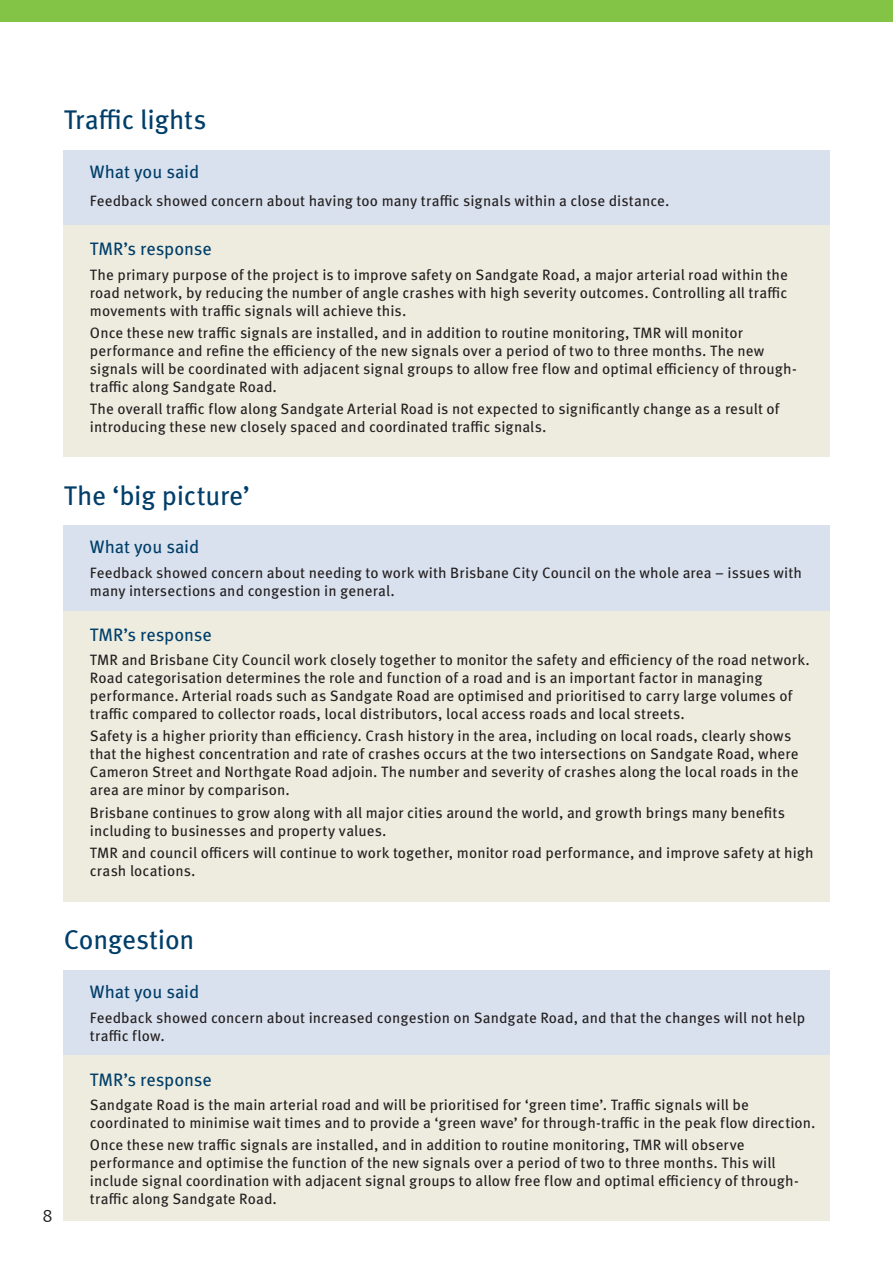
<style>
.page{position:relative;width:893px;height:1263px;background:#fff}
.page>*{position:absolute;margin:0;border:0;box-sizing:border-box;transform-origin:0 0}
.Heading_1_META{font:27px "Meta Pro";letter-spacing:-.01em;color:#003e69}
.Heading_1_META-2{font:18px "Meta Pro";letter-spacing:-.005em;color:#003e69}
.Bullets_2_META{font:18px "Meta Normal";color:#231f20}
.Heading_1_META-3{font:15px/18px "Meta Pro";letter-spacing:.005em;color:#231f20}
</style>
<div class="page">
<div style="left:0;top:0;width:893px;height:21px;background:#83c447"></div>
<div style="left:64px;top:150px;width:766px;height:307px;background:#edecdf"></div>
<div style="left:64px;top:150px;width:766px;height:75px;background:#d9e1ee"></div>
<div style="left:64px;top:536px;width:766px;height:365px;background:#edecdf"></div>
<div style="left:64px;top:525px;width:766px;height:85px;background:#d9e1ee"></div>
<div style="left:64px;top:970px;width:766px;height:250px;background:#edecdf"></div>
<div style="left:64px;top:970px;width:766px;height:85px;background:#d9e1ee"></div>
<p class="Heading_1_META" style="left:64px;top:99px;width:144px">Traffic lights</p>
<p class="Heading_1_META-2" style="left:90px;top:158px;width:111px">What you said</p>
<p class="Heading_1_META-3" style="left:90px;top:190px;width:581px">Feedback showed concern about having too many traffic signals within a close distance.</p>
<p class="Heading_1_META-2" style="left:90px;top:235px;width:123px">TMR’s response</p>
<p class="Heading_1_META-3" style="left:90px;top:264px;width:699px;text-align:justify">The primary purpose of the project is to improve safety on Sandgate Road, a major arterial road within the road network, by reducing the number of angle crashes with high severity outcomes. Controlling all traffic movements with traffic signals will achieve this.</p>
<p class="Heading_1_META-3" style="left:90px;top:323px;width:708px">Once these new traffic signals are installed, and in addition to routine monitoring, TMR will monitor performance and refine the efficiency of the new signals over a period of two to three months. The new signals will be coordinated with adjacent signal groups to allow free flow and optimal efficiency of through&shy;traffic along Sandgate Road.</p>
<p class="Heading_1_META-3" style="left:90px;top:399px;width:691px">The overall traffic flow along Sandgate Arterial Road is not expected to significantly change as a result of introducing these new closely spaced and coordinated traffic signals.</p>
<p class="Heading_1_META" style="left:64px;top:475px;width:188px">The ‘big picture’</p>
<p class="Heading_1_META-2" style="left:90px;top:533px;width:111px">What you said</p>
<p class="Heading_1_META-3" style="left:90px;top:562px;width:714px">Feedback showed concern about needing to work with Brisbane City Council on the whole area – issues with many intersections and congestion in general.</p>
<p class="Heading_1_META-2" style="left:90px;top:621px;width:123px">TMR’s response</p>
<p class="Heading_1_META-3" style="left:90px;top:650px;width:721px">TMR and Brisbane City Council work closely together to monitor the safety and efficiency of the road network.<br>Road categorisation determines the role and function of a road and is an important factor in managing performance. Arterial roads such as Sandgate Road are optimised and prioritised to carry large volumes of traffic compared to collector roads, local distributors, local access roads and local streets.</p>
<p class="Heading_1_META-3" style="left:90px;top:726px;width:710px">Safety is a higher priority than efficiency. Crash history in the area, including on local roads, clearly shows that the highest concentration and rate of crashes occurs at the two intersections on Sandgate Road, where Cameron Street and Northgate Road adjoin. The number and severity of crashes along the local roads in the area are minor by comparison.</p>
<p class="Heading_1_META-3" style="left:90px;top:802px;width:697px">Brisbane continues to grow along with all major cities around the world, and growth brings many benefits including to businesses and property values.</p>
<p class="Heading_1_META-3" style="left:90px;top:843px;width:725px">TMR and council officers will continue to work together, monitor road performance, and improve safety at high crash locations.</p>
<p class="Bullets_2_META" style="left:43px;top:1205px;width:12px">8</p>
<p class="Heading_1_META" style="left:64px;top:919px;width:132px">Congestion</p>
<p class="Heading_1_META-2" style="left:90px;top:978px;width:111px">What you said</p>
<p class="Heading_1_META-3" style="left:90px;top:1007px;width:717px">Feedback showed concern about increased congestion on Sandgate Road, and that the changes will not help traffic flow.</p>
<p class="Heading_1_META-2" style="left:90px;top:1066px;width:123px">TMR’s response</p>
<p class="Heading_1_META-3" style="left:90px;top:1095px;width:727px">Sandgate Road is the main arterial road and will be prioritised for ‘green time’. Traffic signals will be coordinated to minimise wait times and to provide a ‘green wave’ for through-traffic in the peak flow direction.</p>
<p class="Heading_1_META-3" style="left:90px;top:1135px;width:710px">Once these new traffic signals are installed, and in addition to routine monitoring, TMR will observe performance and optimise the function of the new signals over a period of two to three months. This will include signal coordination with adjacent signal groups to allow free flow and optimal efficiency of through&shy;traffic along Sandgate Road.</p>
</div>
